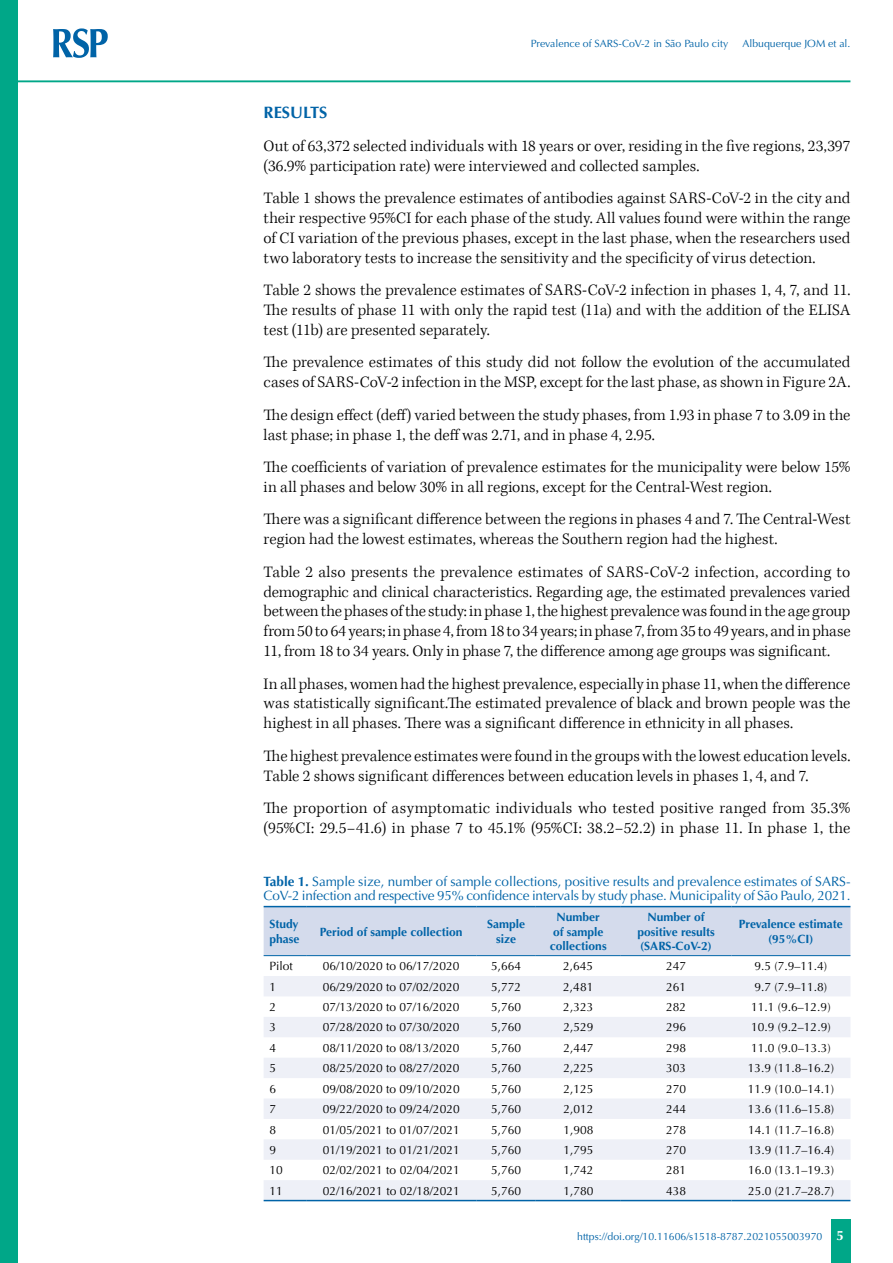
<style>
.page{position:relative;width:893px;height:1263px;background:#fff}
.page>*{position:absolute;margin:0;border:0;box-sizing:border-box;transform-origin:0 0}
.t1{font:300 16.5px/19.8px "Kepler Std";letter-spacing:.005em;color:#000}
.t2{font:700 16.5px "Optima";color:#0063a7}
.t3{font:13.5px/14.2px "Optima";letter-spacing:-.01em;color:#0063a7}
.t4{font:700 13.5px "Optima";color:#fff}
.t5{font:12px "Optima";color:#000}
.t6{font:700 12px/14.4px "Optima";color:#0063a7;text-align:center}
.t7{font:10.5px "Optima";color:#0063a7}
.s1{font-weight:700}
</style>
<div class="page">
<div style="left:831px;top:1220px;width:20px;height:43px;background:#00a788"></div>
<div style="left:0;top:0;width:18px;height:1263px;background:#00a788"></div>
<svg style="left:53px;top:28px;width:55px;height:30px"></svg>
<hr style="left:18px;top:80px;width:832px;height:2px;background:#00a788">
<div style="left:264px;top:907px;width:586px;height:48px;background:#d4dbec"></div>
<svg style="left:264px;top:956px;width:586px;height:1px"></svg>
<svg style="left:264px;top:976px;width:586px;height:224px;fill:#eef0f7"></svg>
<hr style="left:264px;top:906px;width:42px;height:1px;background:#0063a7">
<hr style="left:306px;top:906px;width:170px;height:1px;background:#0063a7">
<hr style="left:476px;top:906px;width:60px;height:1px;background:#0063a7">
<hr style="left:536px;top:906px;width:85px;height:1px;background:#0063a7">
<hr style="left:621px;top:906px;width:110px;height:1px;background:#0063a7">
<hr style="left:731px;top:906px;width:119px;height:1px;background:#0063a7">
<hr style="left:264px;top:955px;width:42px;height:1px;background:#0063a7">
<hr style="left:306px;top:955px;width:170px;height:1px;background:#0063a7">
<hr style="left:476px;top:955px;width:60px;height:1px;background:#0063a7">
<hr style="left:536px;top:955px;width:85px;height:1px;background:#0063a7">
<hr style="left:621px;top:955px;width:110px;height:1px;background:#0063a7">
<hr style="left:731px;top:955px;width:119px;height:1px;background:#0063a7">
<hr style="left:264px;top:1200px;width:42px;height:1px;background:#0063a7">
<hr style="left:306px;top:1200px;width:170px;height:1px;background:#0063a7">
<hr style="left:476px;top:1200px;width:60px;height:1px;background:#0063a7">
<hr style="left:536px;top:1200px;width:85px;height:1px;background:#0063a7">
<hr style="left:621px;top:1200px;width:110px;height:1px;background:#0063a7">
<hr style="left:731px;top:1200px;width:119px;height:1px;background:#0063a7">
<p class="t7" style="left:531px;top:37px;width:199px">Prevalence of SARS-CoV-2 in São Paulo city</p>
<p class="t7" style="left:742px;top:37px;width:109px">Albuquerque JOM et al.</p>
<p class="t2" style="left:264px;top:103px;width:65px">RESULTS</p>
<p class="t1" style="left:264px;top:137px;width:588px">Out of 63,372 selected individuals with 18 years or over, residing in the five regions, 23,397 (36.9% participation rate) were interviewed and collected samples.</p>
<p class="t1" style="left:264px;top:189px;width:588px;text-align:justify">Table 1 shows the prevalence estimates of antibodies against SARS-CoV-2 in the city and their respective 95%CI for each phase of the study. All values found were within the range of CI variation of the previous phases, except in the last phase, when the researchers used two laboratory tests to increase the sensitivity and the specificity of virus detection.</p>
<p class="t1" style="left:264px;top:281px;width:588px;text-align:justify">Table 2 shows the prevalence estimates of SARS-CoV-2 infection in phases 1, 4, 7, and 11.<br>The results of phase 11 with only the rapid test (11a) and with the addition of the ELISA test (11b) are presented separately.</p>
<p class="t1" style="left:264px;top:353px;width:588px">The prevalence estimates of this study did not follow the evolution of the accumulated cases of SARS-CoV-2 infection in the MSP, except for the last phase, as shown in Figure 2A.</p>
<p class="t1" style="left:264px;top:405px;width:588px">The design effect (deff) varied between the study phases, from 1.93 in phase 7 to 3.09 in the last phase; in phase 1, the deff was 2.71, and in phase 4, 2.95.</p>
<p class="t1" style="left:264px;top:458px;width:588px">The coefficients of variation of prevalence estimates for the municipality were below 15% in all phases and below 30% in all regions, except for the Central-West region.</p>
<p class="t1" style="left:264px;top:510px;width:588px">There was a significant difference between the regions in phases 4 and 7. The Central-West region had the lowest estimates, whereas the Southern region had the highest.</p>
<p class="t1" style="left:264px;top:562px;width:588px;text-align:justify">Table 2 also presents the prevalence estimates of SARS-CoV-2 infection, according to demographic and clinical characteristics. Regarding age, the estimated prevalences varied between the phases of the study: in phase 1, the highest prevalence was found in the age group from 50 to 64 years; in phase 4, from 18 to 34 years; in phase 7, from 35 to 49 years, and in phase 11, from 18 to 34 years. Only in phase 7, the difference among age groups was significant.</p>
<p class="t1" style="left:264px;top:674px;width:588px;text-align:justify">In all phases, women had the highest prevalence, especially in phase 11, when the difference was statistically significant.The estimated prevalence of black and brown people was the highest in all phases. There was a significant difference in ethnicity in all phases.</p>
<p class="t1" style="left:264px;top:746px;width:588px">The highest prevalence estimates were found in the groups with the lowest education levels.<br>Table 2 shows significant differences between education levels in phases 1, 4, and 7.</p>
<p class="t1" style="left:264px;top:799px;width:588px">The proportion of asymptomatic individuals who tested positive ranged from 35.3% (95%CI: 29.5–41.6) in phase 7 to 45.1% (95%CI: 38.2–52.2) in phase 11. In phase 1, the</p>
<p class="t3" style="left:264px;top:874px;width:589px"><span class="s1">Table 1.</span> Sample size, number of sample collections, positive results and prevalence estimates of SARS-<br>CoV-2 infection and respective 95% confidence intervals by study phase. Municipality of São Paulo, 2021.</p>
<p class="t6" style="left:269px;top:917px;width:32px;text-align:left">Study phase</p>
<p class="t6" style="left:320px;top:924px;width:144px">Period of sample collection</p>
<p class="t6" style="left:487px;top:917px;width:40px">Sample size</p>
<p class="t6" style="left:550px;top:910px;width:58px">Number of sample collections</p>
<p class="t6" style="left:637px;top:910px;width:79px">Number of positive results (SARS-CoV-2)</p>
<p class="t6" style="left:739px;top:917px;width:106px">Prevalence estimate (95%CI)</p>
<p class="t5" style="left:269px;top:959px;width:25px">Pilot</p>
<p class="t5" style="left:323px;top:959px;width:138px">06/10/2020 to 06/17/2020</p>
<p class="t5" style="left:491px;top:959px;width:32px">5,664</p>
<p class="t5" style="left:563px;top:959px;width:32px">2,645</p>
<p class="t5" style="left:666px;top:959px;width:22px">247</p>
<p class="t5" style="left:755px;top:959px;width:74px">9.5 (7.9–11.4)</p>
<p class="t5" style="left:269px;top:979px;width:8px">1</p>
<p class="t5" style="left:323px;top:979px;width:138px">06/29/2020 to 07/02/2020</p>
<p class="t5" style="left:491px;top:979px;width:32px">5,772</p>
<p class="t5" style="left:563px;top:979px;width:32px">2,481</p>
<p class="t5" style="left:666px;top:979px;width:22px">261</p>
<p class="t5" style="left:755px;top:979px;width:74px">9.7 (7.9–11.8)</p>
<p class="t5" style="left:269px;top:1000px;width:8px">2</p>
<p class="t5" style="left:323px;top:1000px;width:138px">07/13/2020 to 07/16/2020</p>
<p class="t5" style="left:491px;top:1000px;width:32px">5,760</p>
<p class="t5" style="left:563px;top:1000px;width:32px">2,323</p>
<p class="t5" style="left:666px;top:1000px;width:22px">282</p>
<p class="t5" style="left:751px;top:1000px;width:81px">11.1 (9.6–12.9)</p>
<p class="t5" style="left:269px;top:1020px;width:8px">3</p>
<p class="t5" style="left:323px;top:1020px;width:138px">07/28/2020 to 07/30/2020</p>
<p class="t5" style="left:491px;top:1020px;width:32px">5,760</p>
<p class="t5" style="left:563px;top:1020px;width:32px">2,529</p>
<p class="t5" style="left:666px;top:1020px;width:22px">296</p>
<p class="t5" style="left:751px;top:1020px;width:81px">10.9 (9.2–12.9)</p>
<p class="t5" style="left:269px;top:1041px;width:8px">4</p>
<p class="t5" style="left:323px;top:1041px;width:138px">08/11/2020 to 08/13/2020</p>
<p class="t5" style="left:491px;top:1041px;width:32px">5,760</p>
<p class="t5" style="left:563px;top:1041px;width:32px">2,447</p>
<p class="t5" style="left:666px;top:1041px;width:22px">298</p>
<p class="t5" style="left:751px;top:1041px;width:81px">11.0 (9.0–13.3)</p>
<p class="t5" style="left:269px;top:1061px;width:8px">5</p>
<p class="t5" style="left:323px;top:1061px;width:138px">08/25/2020 to 08/27/2020</p>
<p class="t5" style="left:491px;top:1061px;width:32px">5,760</p>
<p class="t5" style="left:563px;top:1061px;width:32px">2,225</p>
<p class="t5" style="left:666px;top:1061px;width:22px">303</p>
<p class="t5" style="left:748px;top:1061px;width:88px">13.9 (11.8–16.2)</p>
<p class="t5" style="left:269px;top:1082px;width:8px">6</p>
<p class="t5" style="left:323px;top:1082px;width:138px">09/08/2020 to 09/10/2020</p>
<p class="t5" style="left:491px;top:1082px;width:32px">5,760</p>
<p class="t5" style="left:563px;top:1082px;width:32px">2,125</p>
<p class="t5" style="left:666px;top:1082px;width:22px">270</p>
<p class="t5" style="left:748px;top:1082px;width:88px">11.9 (10.0–14.1)</p>
<p class="t5" style="left:269px;top:1102px;width:8px">7</p>
<p class="t5" style="left:323px;top:1102px;width:138px">09/22/2020 to 09/24/2020</p>
<p class="t5" style="left:491px;top:1102px;width:32px">5,760</p>
<p class="t5" style="left:563px;top:1102px;width:32px">2,012</p>
<p class="t5" style="left:666px;top:1102px;width:22px">244</p>
<p class="t5" style="left:748px;top:1102px;width:88px">13.6 (11.6–15.8)</p>
<p class="t5" style="left:269px;top:1122px;width:8px">8</p>
<p class="t5" style="left:323px;top:1122px;width:138px">01/05/2021 to 01/07/2021</p>
<p class="t5" style="left:491px;top:1122px;width:32px">5,760</p>
<p class="t5" style="left:563px;top:1122px;width:32px">1,908</p>
<p class="t5" style="left:666px;top:1122px;width:22px">278</p>
<p class="t5" style="left:748px;top:1122px;width:88px">14.1 (11.7–16.8)</p>
<p class="t5" style="left:269px;top:1143px;width:8px">9</p>
<p class="t5" style="left:323px;top:1143px;width:138px">01/19/2021 to 01/21/2021</p>
<p class="t5" style="left:491px;top:1143px;width:32px">5,760</p>
<p class="t5" style="left:563px;top:1143px;width:32px">1,795</p>
<p class="t5" style="left:666px;top:1143px;width:22px">270</p>
<p class="t5" style="left:748px;top:1143px;width:88px">13.9 (11.7–16.4)</p>
<p class="t5" style="left:269px;top:1163px;width:15px">10</p>
<p class="t5" style="left:323px;top:1163px;width:138px">02/02/2021 to 02/04/2021</p>
<p class="t5" style="left:491px;top:1163px;width:32px">5,760</p>
<p class="t5" style="left:563px;top:1163px;width:32px">1,742</p>
<p class="t5" style="left:666px;top:1163px;width:22px">281</p>
<p class="t5" style="left:748px;top:1163px;width:88px">16.0 (13.1–19.3)</p>
<p class="t5" style="left:269px;top:1184px;width:15px">11</p>
<p class="t5" style="left:323px;top:1184px;width:138px">02/16/2021 to 02/18/2021</p>
<p class="t5" style="left:491px;top:1184px;width:32px">5,760</p>
<p class="t5" style="left:563px;top:1184px;width:32px">1,780</p>
<p class="t5" style="left:666px;top:1184px;width:22px">438</p>
<p class="t5" style="left:748px;top:1184px;width:88px">25.0 (21.7–28.7)</p>
<p class="t7" style="left:577px;top:1230px;width:247px">https://doi.org/10.11606/s1518-8787.2021055003970</p>
<p class="t4" style="left:836px;top:1227px;width:9px">5</p>
</div>
